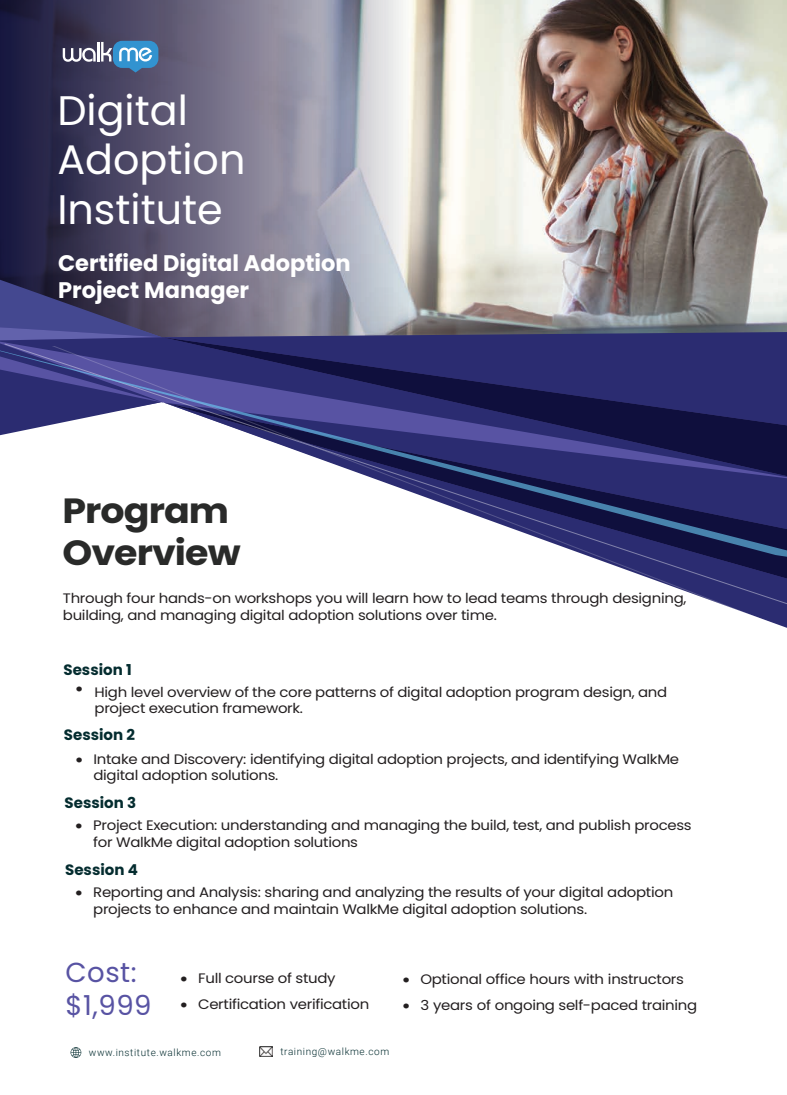
<style>
.page{position:relative;width:787px;height:1095px;background:#fff}
.page>*{position:absolute;margin:0;border:0;box-sizing:border-box;transform-origin:0 0}
.t1{font:41.25px/49.5px "Poppins";color:#fff}
.t2{font:700 35px/42px "Poppins";letter-spacing:-.025em;color:#292a29;scale:1.09 1}
.t3{font:27.5px/33px "Poppins";letter-spacing:.02em;color:#5853a3}
.t4{font:700 22.5px/27px "Poppins";color:#fff}
.t5{font:700 15px "Poppins";color:#042c2f}
.t6{font:13.75px/16.5px "Poppins";letter-spacing:-.02em;color:#231f20;scale:1.09 1}
.t7{font:13.75px "Symbol";color:#231f20;scale:1.09 1}
.t8{font:300 10px "Roboto";letter-spacing:.06em;color:#042c2f}
</style>
<div class="page">
<svg style="left:70px;top:1047px;width:11px;height:11px"></svg>
<svg style="left:259px;top:1047px;width:13px;height:9px"></svg>
<img style="left:410px;top:0;width:377px;height:282px">
<svg style="left:0;top:0;width:410px;height:282px;background:#727087"></svg>
<svg style="left:164px;top:282px;width:623px;height:50px;background:#939297"></svg>
<svg style="left:164px;top:332px;width:623px;height:3px;background:#5c5c76"></svg>
<svg style="left:0;top:279px;width:164px;height:56px;background:#403e6d"></svg>
<svg style="left:616px;top:566px;width:171px;height:40px"></svg>
<svg style="left:0;top:335px;width:787px;height:231px"></svg>
<svg style="left:63px;top:41px;width:95px;height:32px;background:#5d7a9c"></svg>
<h1 class="t1" style="left:57px;top:86px;width:189px">Digital<br>Adoption<br>Institute</h1>
<h3 class="t4" style="left:58px;top:250px;width:294px">Certified Digital Adoption<br>Project Manager</h3>
<h2 class="t2" style="left:62px;top:490px;width:165px">Program<br>Overview</h2>
<p class="t6" style="left:63px;top:590px;width:573px">Through four hands-on workshops you will learn how to lead teams through designing, building, and managing digital adoption solutions over time.</p>
<p class="t5" style="left:63px;top:661px;width:70px">Session 1</p>
<p class="t7" style="left:76px;top:679px;width:8px">•</p>
<p class="t6" style="left:94px;top:684px;width:527px;line-height:16.1px">High level overview of the core patterns of digital adoption program design, and project execution framework.</p>
<p class="t5" style="left:64px;top:726px;width:73px">Session 2</p>
<p class="t6" style="left:93px;top:751px;width:539px;text-indent:-18px">• Intake and Discovery: identifying digital adoption projects, and identifying WalkMe digital adoption solutions.</p>
<p class="t5" style="left:65px;top:794px;width:73px">Session 3</p>
<p class="t6" style="left:93px;top:817px;width:550px;text-indent:-18px">• Project Execution: understanding and managing the build, test, and publish process for WalkMe digital adoption solutions</p>
<p class="t5" style="left:65px;top:861px;width:74px">Session 4</p>
<p class="t6" style="left:93px;top:884px;width:533px;text-indent:-18px">• Reporting and Analysis: sharing and analyzing the results of your digital adoption projects to enhance and maintain WalkMe digital adoption solutions.</p>
<h3 class="t3" style="left:65px;top:956px;width:88px">Cost: $1,999</h3>
<p class="t6" style="left:180px;top:970px;width:144px">• Full course of study</p>
<p class="t6" style="left:180px;top:996px;width:175px">• Certification verification</p>
<p class="t8" style="left:89px;top:1045px;width:133px">www.institute.walkme.com</p>
<p class="t8" style="left:280px;top:1045px;width:110px">training@walkme.com</p>
<p class="t6" style="left:402px;top:971px;width:259px">• Optional office hours with instructors</p>
<p class="t6" style="left:402px;top:997px;width:272px">• 3 years of ongoing self-paced training</p>
</div>
